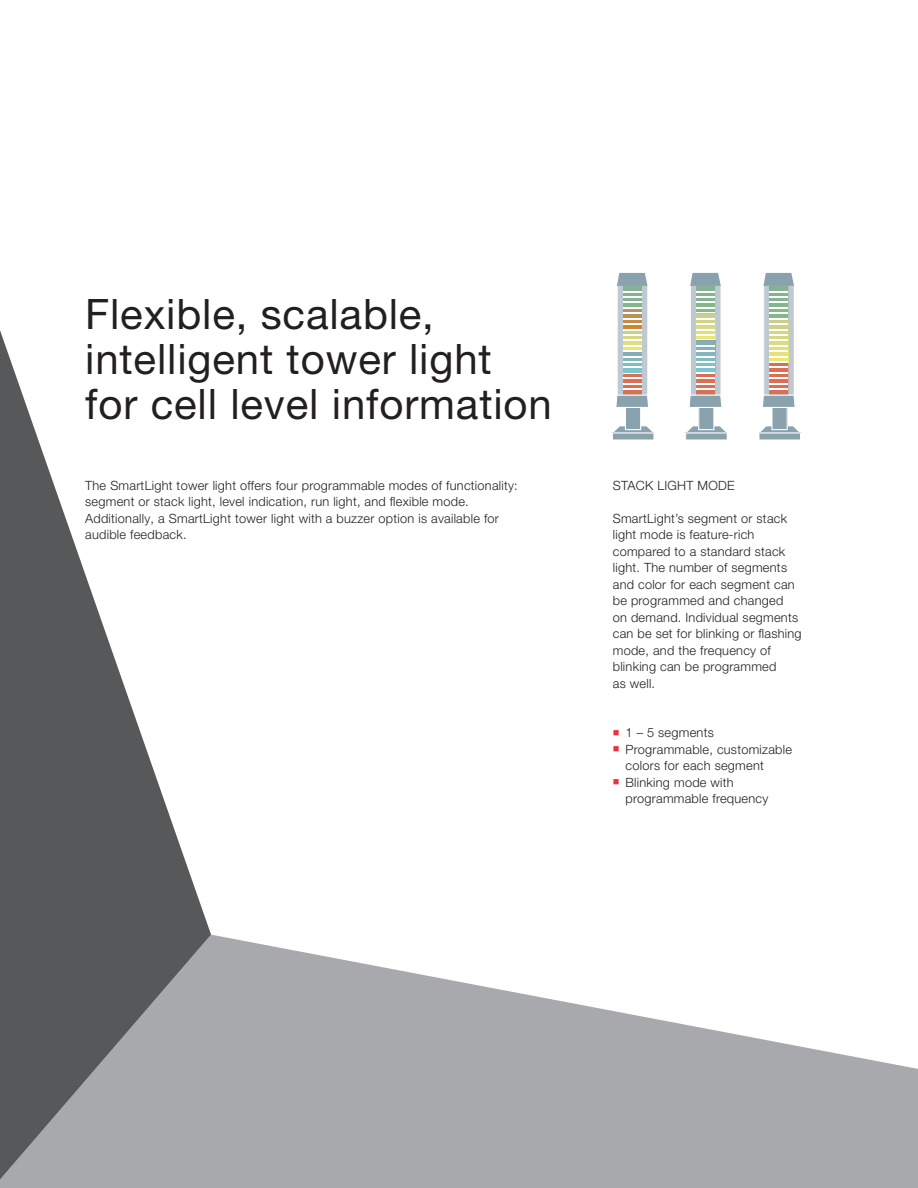
<style>
.page{position:relative;width:918px;height:1188px;background:#fff}
.page>*{position:absolute;margin:0;border:0;box-sizing:border-box;transform-origin:0 0}
.t1{font:42px/45px "Helvetica Neue LT Pro";letter-spacing:.02em;color:#231f20}
.t2{font:300 12.75px/16.5px "Helvetica Neue LT Pro";letter-spacing:.02em;color:#231f20}
.t3{font:9px "Wingdings";color:#ee3340}
.s1{color:#ee3340}
</style>
<div class="page">
<svg style="left:211px;top:935px;width:707px;height:253px;fill:#a8a9ad"></svg>
<svg style="left:0;top:330px;width:211px;height:858px"></svg>
<svg style="left:612px;top:273px;width:42px;height:167px"></svg>
<svg style="left:759px;top:273px;width:42px;height:167px"></svg>
<svg style="left:685px;top:273px;width:42px;height:167px"></svg>
<h1 class="t1" style="left:85px;top:290px;width:468px">Flexible, scalable, intelligent tower light for cell level information</h1>
<p class="t2" style="left:85px;top:477px;width:434px">The SmartLight tower light offers four programmable modes of functionality: segment or stack light, level indication, run light, and flexible mode.<br>Additionally, a SmartLight tower light with a buzzer option is available for audible feedback.</p>
<p class="t2" style="left:613px;top:477px;width:123px">STACK LIGHT MODE</p>
<p class="t2" style="left:613px;top:510px;width:190px">SmartLight’s segment or stack light mode is feature-rich compared to a standard stack light. The number of segments and color for each segment can be programmed and changed<br>on demand. Individual segments can be set for blinking or flashing mode, and the frequency of blinking can be programmed<br>as well.</p>
<p class="t2" style="left:613px;top:724px;width:103px"><span class="s1">■</span> 1 – 5 segments</p>
<p class="t3" style="left:620px;top:744px;width:10px">■</p>
<p class="t3" style="left:620px;top:728px;width:10px">■</p>
<p class="t2" style="left:626px;top:741px;width:168px;text-indent:-13px"><span class="s1">■</span> Programmable, customizable colors for each segment</p>
<p class="t3" style="left:620px;top:777px;width:10px">■</p>
<p class="t2" style="left:626px;top:774px;width:144px;text-indent:-13px"><span class="s1">■</span> Blinking mode with programmable frequency</p>
</div>
